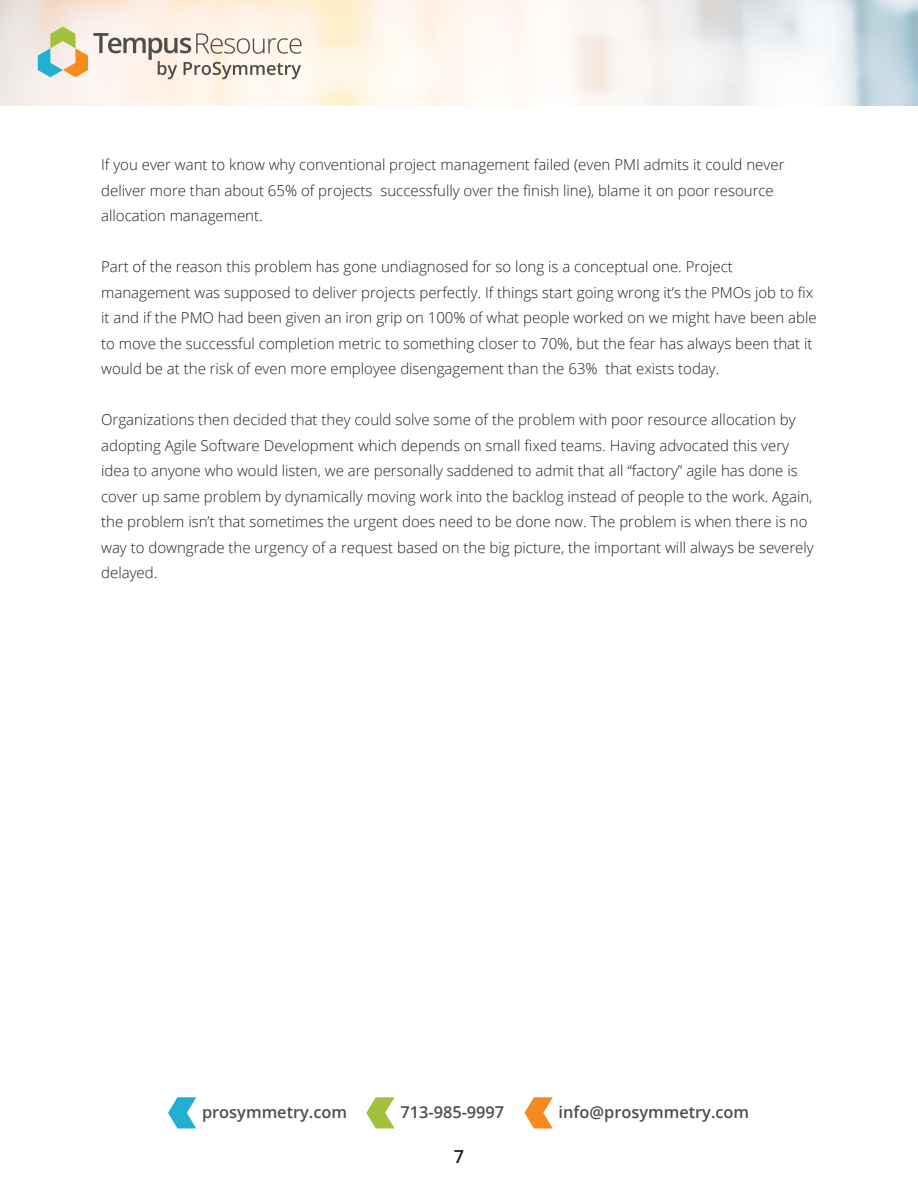
<style>
.page{position:relative;width:918px;height:1188px;background:#fff}
.page>*{position:absolute;margin:0;border:0;box-sizing:border-box;transform-origin:0 0}
.t1{font:600 18px "Open Sans";color:#231f20}
.t2{font:600 16.35px "Open Sans";color:#4e4d4c}
.t3{font:300 15px/25.5px "Open Sans";color:#231f20}
</style>
<div class="page">
<svg style="left:168px;top:1097px;width:28px;height:31px"></svg>
<svg style="left:366px;top:1097px;width:29px;height:31px"></svg>
<svg style="left:524px;top:1097px;width:29px;height:31px"></svg>
<svg style="left:38px;top:27px;width:264px;height:52px;background:#dcd6c8"></svg>
<p class="t3" style="left:101px;top:152px;width:685px">If you ever want to know why conventional project management failed (even PMI admits it could never deliver more than about 65% of projects successfully over the finish line), blame it on poor resource allocation management.</p>
<p class="t3" style="left:101px;top:254px;width:717px">Part of the reason this problem has gone undiagnosed for so long is a conceptual one. Project management was supposed to deliver projects perfectly. If things start going wrong it’s the PMOs job to fix it and if the PMO had been given an iron grip on 100% of what people worked on we might have been able to move the successful completion metric to something closer to 70%, but the fear has always been that it would be at the risk of even more employee disengagement than the 63% that exists today.</p>
<p class="t3" style="left:101px;top:407px;width:714px">Organizations then decided that they could solve some of the problem with poor resource allocation by adopting Agile Software Development which depends on small fixed teams. Having advocated this very idea to anyone who would listen, we are personally saddened to admit that all “factory” agile has done is cover up same problem by dynamically moving work into the backlog instead of people to the work. Again, the problem isn’t that sometimes the urgent does need to be done now. The problem is when there is no way to downgrade the urgency of a request based on the big picture, the important will always be severely delayed.</p>
<p class="t2" style="left:202px;top:1101px;width:147px">prosymmetry.com</p>
<p class="t2" style="left:400px;top:1101px;width:105px">713-985-9997</p>
<p class="t2" style="left:559px;top:1101px;width:192px">info@prosymmetry.com</p>
<p class="t1" style="left:454px;top:1144px;width:12px">7</p>
</div>
